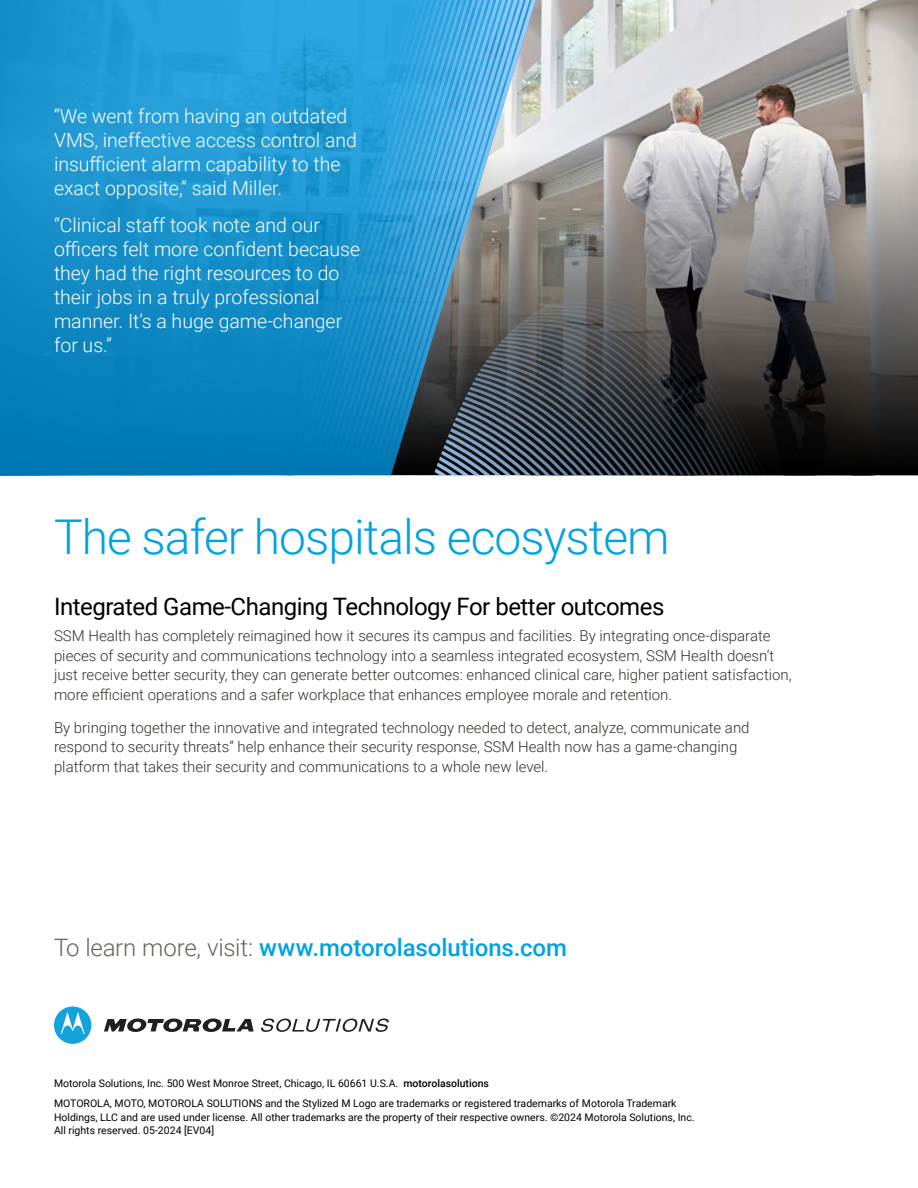
<style>
.page{position:relative;width:918px;height:1188px;background:#fff}
.page>*{position:absolute;margin:0;border:0;box-sizing:border-box;transform-origin:0 0}
.t1{font:300 48px "Roboto";letter-spacing:-.02em;color:#00a3e0}
.t2{font:24px "Roboto";letter-spacing:-.02em;color:#000}
.t3{font:500 24px "Roboto";letter-spacing:-.005em;color:#00a3e0}
.t4{font:300 19.5px/24px "Roboto";color:#fff}
.t5{font:300 15px/19.5px "Roboto";color:#352f2a}
.t6{font:10.5px/20.2px "Roboto";color:#000}
.s1{font-weight:300;color:#67625d}
.s2{font-weight:500}
.s3{font-weight:500;color:#fff}
</style>
<div class="page">
<svg style="left:0;top:0;width:228px;height:475px;background:#158dc8"></svg>
<svg style="left:228px;top:0;width:128px;height:475px;background:#1790cb"></svg>
<svg style="left:356px;top:0;width:562px;height:475px;background:#7d95a1"></svg>
<svg style="left:433px;top:295px;width:337px;height:4px"></svg>
<svg style="left:433px;top:302px;width:337px;height:4px"></svg>
<svg style="left:433px;top:312px;width:337px;height:4px"></svg>
<svg style="left:433px;top:319px;width:337px;height:4px"></svg>
<svg style="left:433px;top:326px;width:337px;height:4px"></svg>
<svg style="left:433px;top:330px;width:337px;height:3px"></svg>
<svg style="left:433px;top:333px;width:337px;height:3px"></svg>
<svg style="left:433px;top:336px;width:337px;height:4px"></svg>
<svg style="left:433px;top:340px;width:337px;height:3px"></svg>
<svg style="left:433px;top:343px;width:337px;height:4px"></svg>
<svg style="left:433px;top:347px;width:337px;height:128px;background:#353a40"></svg>
<svg style="left:104px;top:1019px;width:150px;height:13px"></svg>
<svg style="left:261px;top:1019px;width:128px;height:13px"></svg>
<div style="left:54px;top:1007px;width:37px;height:37px;background:#14a2dc;border-radius:50%"></div>
<svg style="left:61px;top:1012px;width:24px;height:22px"></svg>
<h3 class="t4" style="left:54px;top:103px;width:305px">“We went from having an outdated VMS, ineffective access control and insufficient alarm capability to the exact opposite,” said Miller.</h3>
<h3 class="t4" style="left:54px;top:212px;width:308px">“Clinical staff took note and our officers felt more confident because they had the right resources to do their jobs in a truly professional manner. It’s a huge game-changer for us.”</h3>
<h1 class="t1" style="left:54px;top:504px;width:617px">The safer hospitals ecosystem</h1>
<h2 class="t2" style="left:54px;top:590px;width:612px">Integrated Game-Changing Technology For better outcomes</h2>
<p class="t5" style="left:54px;top:626px;width:739px">SSM Health has completely reimagined how it secures its campus and facilities. By integrating once-disparate pieces of security and communications technology into a seamless integrated ecosystem, SSM Health doesn’t just receive better security, they can generate better outcomes: enhanced clinical care, higher patient satisfaction, more efficient operations and a safer workplace that enhances employee morale and retention.</p>
<p class="t5" style="left:54px;top:717px;width:697px">By bringing together the innovative and integrated technology needed to detect, analyze, communicate and respond to security threats” help enhance their security response, SSM Health now has a game-changing platform that takes their security and communications to a whole new level.</p>
<h2 class="t3" style="left:54px;top:931px;width:515px"><span class="s1">To learn more, visit:</span> www.motorolasolutions.com</h2>
<p class="t6" style="left:54px;top:1073px;width:624px">Motorola Solutions, Inc. 500 West Monroe Street, Chicago, IL 60661 U.S.A. <span class="s2">motorolasolutions</span><span class="s3">.com<br></span>MOTOROLA, MOTO, MOTOROLA SOLUTIONS and the Stylized M Logo are trademarks or registered trademarks of Motorola Trademark</p>
<p class="t6" style="left:54px;top:1110px;width:642px;line-height:13.5px">Holdings, LLC and are used under license. All other trademarks are the property of their respective owners. ©2024 Motorola Solutions, Inc.<br>All rights reserved. 05-2024 [EV04]</p>
</div>
